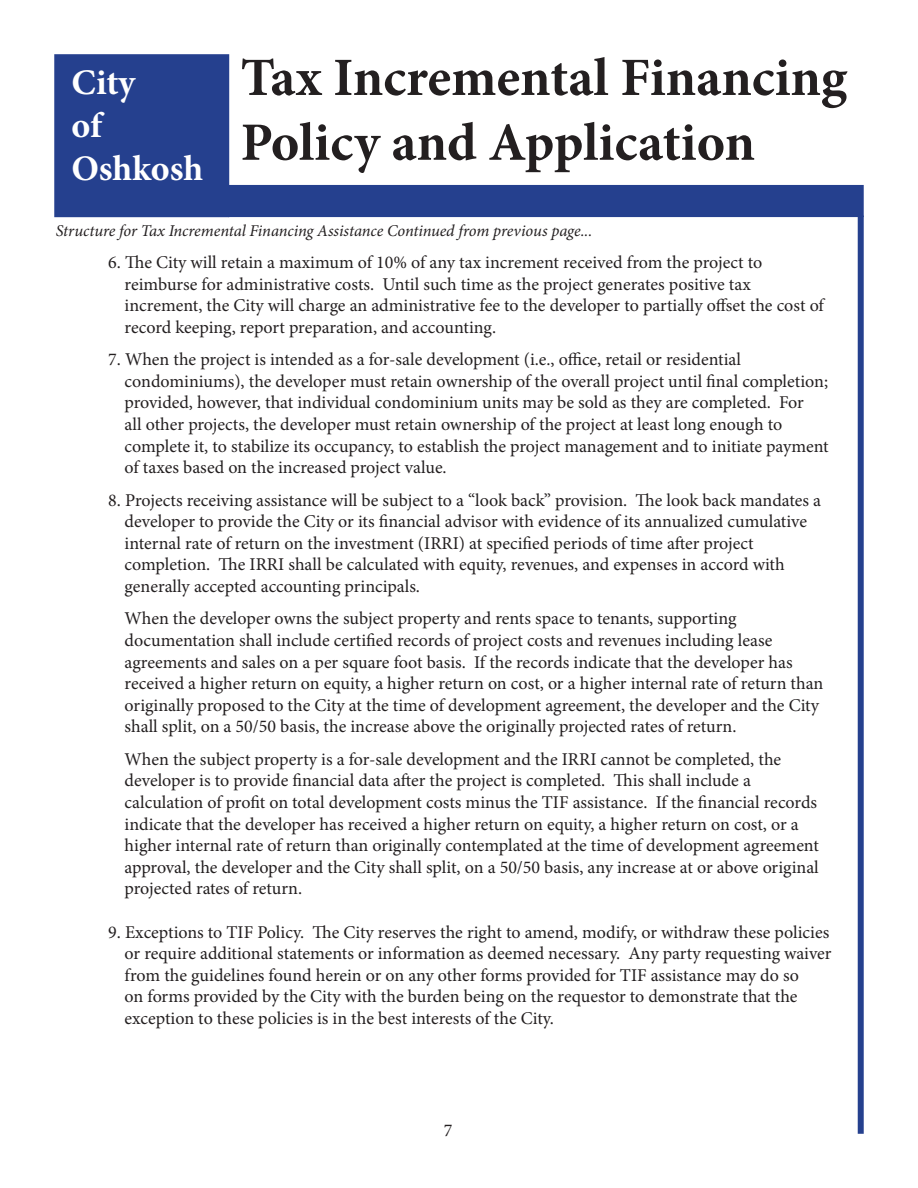
<style>
.page{position:relative;width:918px;height:1188px;background:#fff}
.page>*{position:absolute;margin:0;border:0;box-sizing:border-box;transform-origin:0 0}
.t1{font:700 54px/64.8px "Minion Pro";color:#231f20}
.t2{font:700 36px/43.2px "Minion Pro";color:#fff}
.t3{font:18px/21.6px "Minion Pro";color:#231f20}
.t4{font:italic 16.5px "Minion Pro";letter-spacing:-.005em;color:#231f20}
</style>
<div class="page">
<div style="left:55px;top:55px;width:173px;height:161px;background:#25408e"></div>
<div style="left:54px;top:54px;width:175px;height:163px;border:2px solid #25408e"></div>
<div style="left:229px;top:186px;width:634px;height:30px;background:#25408e"></div>
<div style="left:228px;top:185px;width:636px;height:32px;border:2px solid #25408e"></div>
<div style="left:858px;top:216px;width:6px;height:918px;background:#25408e"></div>
<h2 class="t2" style="left:72px;top:64px;width:133px">City<br>of<br>Oshkosh</h2>
<h1 class="t1" style="left:241px;top:50px;width:608px">Tax Incremental Financing<br>Policy and Application</h1>
<p class="t4" style="left:56px;top:224px;width:538px">Structure for Tax Incremental Financing Assistance Continued from previous page...</p>
<p class="t3" style="left:125px;top:253px;width:701px;text-indent:-16px">6. The City will retain a maximum of 10% of any tax increment received from the project to reimburse for administrative costs. Until such time as the project generates positive tax increment, the City will charge an administrative fee to the developer to partially offset the cost of record keeping, report preparation, and accounting.</p>
<p class="t3" style="left:125px;top:350px;width:706px;text-indent:-16px">7. When the project is intended as a for-sale development (i.e., office, retail or residential condominiums), the developer must retain ownership of the overall project until final completion; provided, however, that individual condominium units may be sold as they are completed. For<br>all other projects, the developer must retain ownership of the project at least long enough to complete it, to stabilize its occupancy, to establish the project management and to initiate payment of taxes based on the increased project value.</p>
<p class="t3" style="left:125px;top:491px;width:698px;text-indent:-16px">8. Projects receiving assistance will be subject to a “look back” provision. The look back mandates a developer to provide the City or its financial advisor with evidence of its annualized cumulative internal rate of return on the investment (IRRI) at specified periods of time after project completion. The IRRI shall be calculated with equity, revenues, and expenses in accord with generally accepted accounting principals.</p>
<p class="t3" style="left:125px;top:609px;width:700px">When the developer owns the subject property and rents space to tenants, supporting documentation shall include certified records of project costs and revenues including lease agreements and sales on a per square foot basis. If the records indicate that the developer has received a higher return on equity, a higher return on cost, or a higher internal rate of return than originally proposed to the City at the time of development agreement, the developer and the City shall split, on a 50/50 basis, the increase above the originally projected rates of return.</p>
<p class="t3" style="left:125px;top:750px;width:696px">When the subject property is a for-sale development and the IRRI cannot be completed, the developer is to provide financial data after the project is completed. This shall include a calculation of profit on total development costs minus the TIF assistance. If the financial records indicate that the developer has received a higher return on equity, a higher return on cost, or a higher internal rate of return than originally contemplated at the time of development agreement approval, the developer and the City shall split, on a 50/50 basis, any increase at or above original projected rates of return.</p>
<p class="t3" style="left:125px;top:923px;width:708px;text-indent:-16px">9. Exceptions to TIF Policy. The City reserves the right to amend, modify, or withdraw these policies or require additional statements or information as deemed necessary. Any party requesting waiver from the guidelines found herein or on any other forms provided for TIF assistance may do so<br>on forms provided by the City with the burden being on the requestor to demonstrate that the exception to these policies is in the best interests of the City.</p>
<p class="t3" style="left:444px;top:1121px;width:10px">7</p>
</div>
